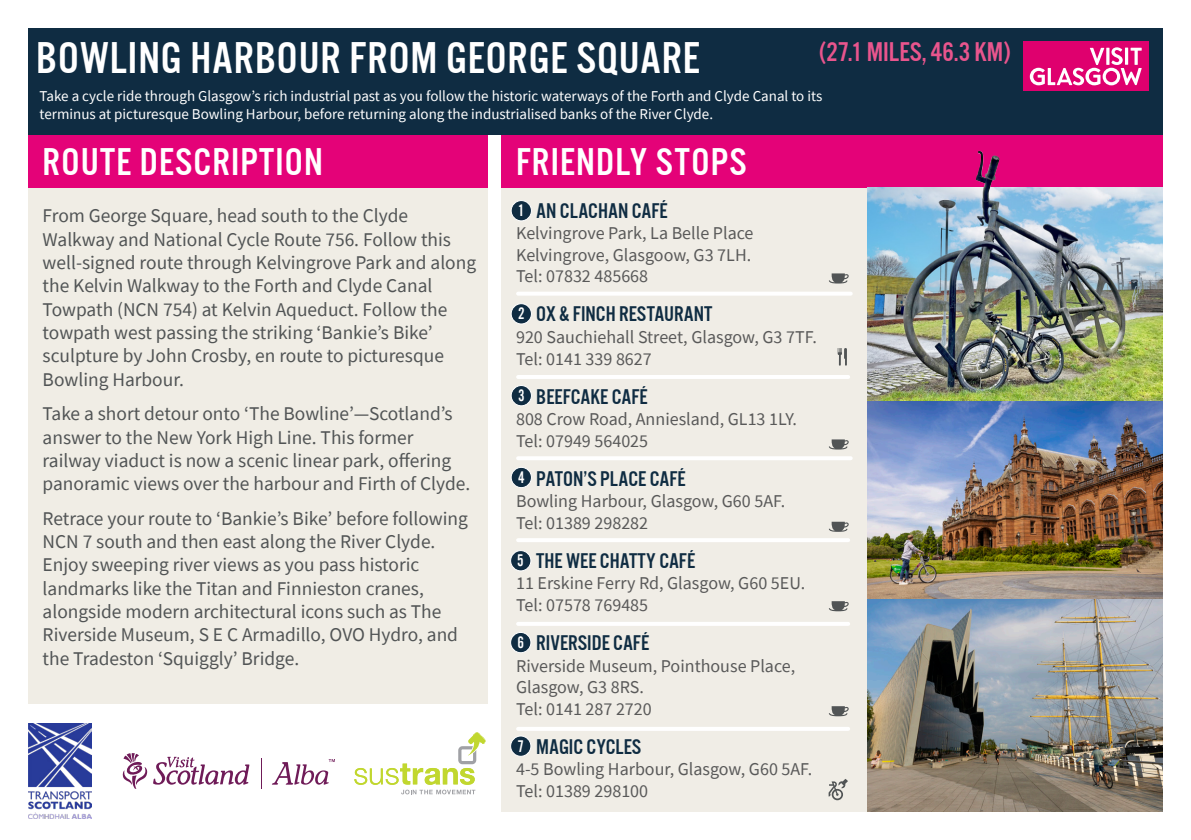
<style>
.page{position:relative;width:1191px;height:840px;background:#fff}
.page>*{position:absolute;margin:0;border:0;box-sizing:border-box;transform-origin:0 0}
.t1{font:46px "Alternate Got No 3 D";letter-spacing:.02em;color:#fff}
.t2{font:40px "Alternate Got No 3 D";letter-spacing:.03em;color:#fff}
.t3{font:28px "Alternate Got No 3 D";color:#e9558d}
.t4{font:22px "Alternate Got No 3 D";color:#0f2c42}
.t5{font:19.4px/23.2px "Source Sans Pro";color:#515455}
.t6{font:18px/21.6px "Source Sans Pro";color:#595959}
.t7{font:17.4px "Alternate Got No 2 D";color:#fff}
.t8{font:15px/18px "Source Sans Pro";color:#fff}
</style>
<div class="page">
<div style="left:501px;top:178px;width:661px;height:633px;background:#f0ede6"></div>
<div style="left:28px;top:28px;width:1134px;height:107px;background:#0f2c42"></div>
<div style="left:28px;top:135px;width:460px;height:568px;background:#f0ede5"></div>
<div style="left:501px;top:135px;width:661px;height:52px;background:#e40278"></div>
<div style="left:28px;top:135px;width:460px;height:52px;background:#e40278"></div>
<svg style="left:518px;top:292px;width:332px;height:3px"></svg>
<hr style="left:518px;top:375px;width:330px;height:4px;background:#fff">
<img style="left:868px;top:187px;width:294px;height:214px">
<svg style="left:354px;top:732px;width:131px;height:61px"></svg>
<svg style="left:123px;top:753px;width:24px;height:35px"></svg>
<svg style="left:153px;top:756px;width:96px;height:28px"></svg>
<hr style="left:261px;top:757px;width:1px;height:31px;background:#6f1b58">
<svg style="left:272px;top:759px;width:63px;height:25px"></svg>
<svg style="left:828px;top:779px;width:20px;height:20px"></svg>
<svg style="left:518px;top:727px;width:330px;height:3px"></svg>
<img style="left:28px;top:723px;width:64px;height:94px">
<div style="left:1023px;top:41px;width:125px;height:50px;background:#df006e"></div>
<svg style="left:1029px;top:47px;width:112px;height:38px"></svg>
<hr style="left:518px;top:456px;width:332px;height:4px;background:#fff">
<hr style="left:518px;top:538px;width:330px;height:4px;background:#fff">
<svg style="left:518px;top:622px;width:330px;height:3px"></svg>
<img style="left:868px;top:597px;width:294px;height:214px">
<img style="left:868px;top:401px;width:294px;height:196px">
<svg style="left:829px;top:439px;width:20px;height:10px"></svg>
<svg style="left:829px;top:521px;width:20px;height:10px"></svg>
<svg style="left:829px;top:706px;width:20px;height:10px"></svg>
<svg style="left:829px;top:273px;width:20px;height:10px"></svg>
<div style="left:511px;top:200px;width:20px;height:21px;background:#0f2c42;border-radius:50%"></div>
<div style="left:511px;top:200px;width:21px;height:21px;border:1px solid #fff;border-radius:50%"></div>
<div style="left:511px;top:385px;width:20px;height:20px;background:#0f2c42;border-radius:50%"></div>
<div style="left:511px;top:385px;width:21px;height:21px;border:1px solid #fff;border-radius:50%"></div>
<div style="left:511px;top:303px;width:20px;height:21px;background:#0f2c42;border-radius:50%"></div>
<div style="left:511px;top:303px;width:21px;height:21px;border:1px solid #fff;border-radius:50%"></div>
<div style="left:511px;top:467px;width:20px;height:20px;background:#0f2c42;border-radius:50%"></div>
<div style="left:511px;top:467px;width:21px;height:20px;border:1px solid #fff;border-radius:50%"></div>
<div style="left:510px;top:550px;width:21px;height:20px;background:#0f2c42;border-radius:50%"></div>
<div style="left:510px;top:550px;width:21px;height:21px;border:1px solid #fff;border-radius:50%"></div>
<div style="left:510px;top:632px;width:21px;height:20px;background:#0f2c42;border-radius:50%"></div>
<div style="left:510px;top:631px;width:21px;height:21px;border:1px solid #fff;border-radius:50%"></div>
<div style="left:510px;top:735px;width:21px;height:20px;background:#0f2c42;border-radius:50%"></div>
<div style="left:510px;top:735px;width:21px;height:21px;border:1px solid #fff;border-radius:50%"></div>
<svg style="left:837px;top:348px;width:10px;height:17px"></svg>
<svg style="left:829px;top:601px;width:20px;height:10px"></svg>
<img style="left:975px;top:151px;width:24px;height:50px">
<p class="t3" style="left:819px;top:37px;width:193px">(27.1 MILES, 46.3 KM)</p>
<p class="t1" style="left:36px;top:33px;width:665px">BOWLING HARBOUR FROM GEORGE SQUARE</p>
<p class="t8" style="left:40px;top:87px;width:784px">Take a cycle ride through Glasgow’s rich industrial past as you follow the historic waterways of the Forth and Clyde Canal to its terminus at picturesque Bowling Harbour, before returning along the industrialised banks of the River Clyde.</p>
<p class="t2" style="left:43px;top:141px;width:282px">ROUTE DESCRIPTION</p>
<p class="t5" style="left:43px;top:204px;width:435px">From George Square, head south to the Clyde Walkway and National Cycle Route 756. Follow this well-signed route through Kelvingrove Park and along the Kelvin Walkway to the Forth and Clyde Canal Towpath (NCN 754) at Kelvin Aqueduct. Follow the towpath west passing the striking ‘Bankie’s Bike’ sculpture by John Crosby, en route to picturesque Bowling Harbour.</p>
<p class="t5" style="left:43px;top:402px;width:429px">Take a short detour onto ‘The Bowline’—Scotland’s answer to the New York High Line. This former railway viaduct is now a scenic linear park, offering panoramic views over the harbour and Firth of Clyde.</p>
<p class="t5" style="left:43px;top:506px;width:427px">Retrace your route to ‘Bankie’s Bike’ before following NCN 7 south and then east along the River Clyde.<br>Enjoy sweeping river views as you pass historic landmarks like the Titan and Finnieston cranes, alongside modern architectural icons such as The Riverside Museum, S E C Armadillo, OVO Hydro, and the Tradeston ‘Squiggly’ Bridge.</p>
<p class="t2" style="left:516px;top:141px;width:232px">FRIENDLY STOPS</p>
<p class="t7" style="left:518px;top:201px;width:8px">1</p>
<p class="t4" style="left:536px;top:198px;width:133px">AN CLACHAN CAFÉ</p>
<p class="t6" style="left:516px;top:222px;width:239px">Kelvingrove Park, La Belle Place<br>Kelvingrove, Glasgoow, G3 7LH.<br>Tel: 07832 485668</p>
<p class="t4" style="left:536px;top:302px;width:178px">OX &amp; FINCH RESTAURANT</p>
<p class="t6" style="left:516px;top:326px;width:302px">920 Sauchiehall Street, Glasgow, G3 7TF.</p>
<p class="t6" style="left:516px;top:347px;width:137px">Tel: 0141 339 8627</p>
<p class="t4" style="left:536px;top:384px;width:113px">BEEFCAKE CAFÉ</p>
<p class="t6" style="left:516px;top:408px;width:282px">808 Crow Road, Anniesland, GL13 1LY.<br>Tel: 07949 564025</p>
<p class="t4" style="left:536px;top:466px;width:151px">PATON’S PLACE CAFÉ</p>
<p class="t6" style="left:516px;top:490px;width:271px">Bowling Harbour, Glasgow, G60 5AF.</p>
<p class="t6" style="left:516px;top:511px;width:134px">Tel: 01389 298282</p>
<p class="t4" style="left:536px;top:548px;width:160px">THE WEE CHATTY CAFÉ</p>
<p class="t6" style="left:516px;top:572px;width:290px">11 Erskine Ferry Rd, Glasgow, G60 5EU.<br>Tel: 07578 769485</p>
<p class="t4" style="left:536px;top:630px;width:114px">RIVERSIDE CAFÉ</p>
<p class="t6" style="left:516px;top:654px;width:281px">Riverside Museum, Pointhouse Place,<br>Glasgow, G3 8RS.</p>
<p class="t6" style="left:516px;top:697px;width:137px">Tel: 0141 287 2720</p>
<p class="t4" style="left:536px;top:734px;width:107px">MAGIC CYCLES</p>
<p class="t6" style="left:516px;top:758px;width:298px">4-5 Bowling Harbour, Glasgow, G60 5AF.<br>Tel: 01389 298100</p>
<p class="t7" style="left:518px;top:304px;width:8px">2</p>
<p class="t7" style="left:518px;top:386px;width:8px">3</p>
<p class="t7" style="left:518px;top:468px;width:8px">4</p>
<p class="t7" style="left:517px;top:551px;width:8px">5</p>
<p class="t7" style="left:517px;top:633px;width:8px">6</p>
<p class="t7" style="left:517px;top:736px;width:8px">7</p>
</div>
